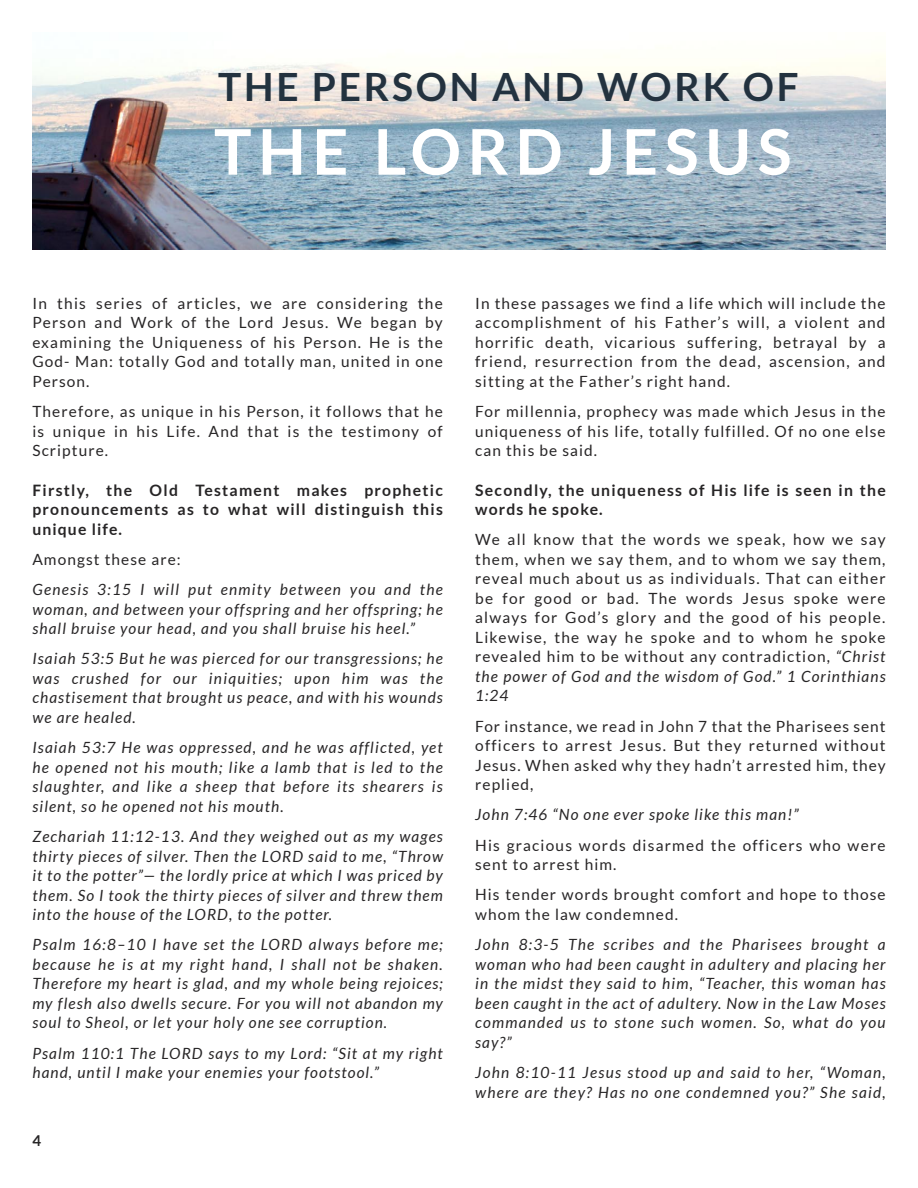
<style>
.page{position:relative;width:918px;height:1188px;background:#fff}
.page>*{position:absolute;margin:0;border:0;box-sizing:border-box;transform-origin:0 0}
.t1{font:700 63px "Lato";letter-spacing:.105em;color:#fff}
.t2{font:700 39px "Lato";letter-spacing:.07em;color:#23323f}
.t3{font:700 15.75px/19.5px "Lato";letter-spacing:.08em;color:#272526;text-align:justify}
.t4{font:italic 15.45px/19.5px "Lato";letter-spacing:.07em;color:#272526;text-align:justify}
.t5{font:15.45px/19.5px "Lato";letter-spacing:.07em;color:#272526;text-align:justify}
.t6{font:700 15px "Lato";color:#272526}
.s1{font-style:italic}
</style>
<div class="page">
<img style="left:32px;top:55px;width:854px;height:195px">
<h2 class="t2" style="left:218px;top:63px;width:582px">THE PERSON AND WORK OF</h2>
<h1 class="t1" style="left:214px;top:113px;width:579px">THE LORD JESUS</h1>
<p class="t5" style="left:32px;top:293px;width:412px">In this series of articles, we are considering the Person and Work of the Lord Jesus. We began by examining the Uniqueness of his Person. He is the God- Man: totally God and totally man, united in one Person.</p>
<p class="t5" style="left:32px;top:401px;width:412px">Therefore, as unique in his Person, it follows that he is unique in his Life. And that is the testimony of Scripture.</p>
<p class="t3" style="left:32px;top:480px;width:412px">Firstly, the Old Testament makes prophetic pronouncements as to what will distinguish this unique life.</p>
<p class="t5" style="left:32px;top:549px;width:150px">Amongst these are:</p>
<p class="t4" style="left:32px;top:579px;width:412px">Genesis 3:15 I will put enmity between you and the woman, and between your offspring and her offspring; he shall bruise your head, and you shall bruise his heel.”</p>
<p class="t4" style="left:32px;top:649px;width:412px">Isaiah 53:5 But he was pierced for our transgressions; he was crushed for our iniquities; upon him was the chastisement that brought us peace, and with his wounds we are healed.</p>
<p class="t4" style="left:32px;top:737px;width:412px">Isaiah 53:7 He was oppressed, and he was afflicted, yet he opened not his mouth; like a lamb that is led to the slaughter, and like a sheep that before its shearers is silent, so he opened not his mouth.</p>
<p class="t4" style="left:32px;top:826px;width:412px">Zechariah 11:12-13. And they weighed out as my wages thirty pieces of silver. Then the LORD said to me, “Throw it to the potter”— the lordly price at which I was priced by them. So I took the thirty pieces of silver and threw them into the house of the LORD, to the potter.</p>
<p class="t4" style="left:32px;top:935px;width:412px">Psalm 16:8–10 I have set the LORD always before me; because he is at my right hand, I shall not be shaken.<br>Therefore my heart is glad, and my whole being rejoices; my flesh also dwells secure. For you will not abandon my soul to Sheol, or let your holy one see corruption.</p>
<p class="t4" style="left:32px;top:1043px;width:412px">Psalm 110:1 The LORD says to my Lord: “Sit at my right hand, until I make your enemies your footstool.”</p>
<p class="t6" style="left:32px;top:1131px;width:10px">4</p>
<p class="t5" style="left:475px;top:293px;width:412px">In these passages we find a life which will include the accomplishment of his Father’s will, a violent and horrific death, vicarious suffering, betrayal by a friend, resurrection from the dead, ascension, and sitting at the Father’s right hand.</p>
<p class="t5" style="left:475px;top:402px;width:412px">For millennia, prophecy was made which Jesus in the uniqueness of his life, totally fulfilled. Of no one else can this be said.</p>
<p class="t3" style="left:475px;top:480px;width:412px">Secondly, the uniqueness of His life is seen in the words he spoke.</p>
<p class="t5" style="left:475px;top:530px;width:412px">We all know that the words we speak, how we say them, when we say them, and to whom we say them, reveal much about us as individuals. That can either be for good or bad. The words Jesus spoke were always for God’s glory and the good of his people.<br>Likewise, the way he spoke and to whom he spoke revealed him to be without any contradiction, <span class="s1">“Christ the power of God and the wisdom of God.” 1 Corinthians 1:24</span></p>
<p class="t5" style="left:475px;top:716px;width:412px">For instance, we read in John 7 that the Pharisees sent officers to arrest Jesus. But they returned without Jesus. When asked why they hadn’t arrested him, they replied,</p>
<p class="t4" style="left:475px;top:805px;width:325px">John 7:46 “No one ever spoke like this man!”</p>
<p class="t5" style="left:475px;top:835px;width:412px">His gracious words disarmed the officers who were sent to arrest him.</p>
<p class="t5" style="left:475px;top:885px;width:412px">His tender words brought comfort and hope to those whom the law condemned.</p>
<p class="t4" style="left:475px;top:935px;width:412px">John 8:3-5 The scribes and the Pharisees brought a woman who had been caught in adultery and placing her in the midst they said to him, “Teacher, this woman has been caught in the act of adultery. Now in the Law Moses commanded us to stone such women. So, what do you say?”</p>
<p class="t4" style="left:475px;top:1062px;width:412px">John 8:10-11 Jesus stood up and said to her, “Woman, where are they? Has no one condemned you?” She said,</p>
</div>
